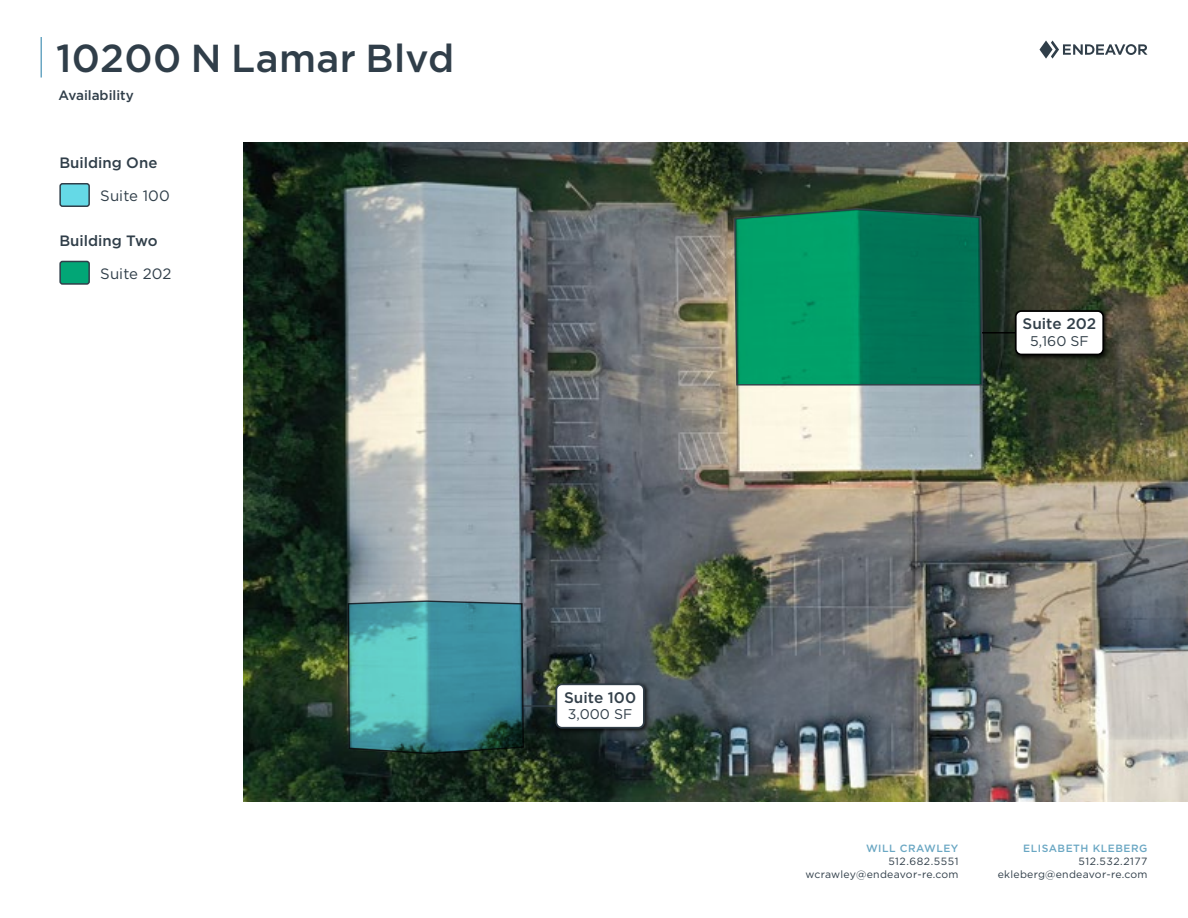
<style>
.page{position:relative;width:1188px;height:918px;background:#fff}
.page>*{position:absolute;margin:0;border:0;box-sizing:border-box;transform-origin:0 0}
.t1{font:500 39px "Gotham";letter-spacing:.01em;color:#303e49}
.t2{font:500 15.3px "Gotham";color:#323f49}
.Small_Header{font:500 15px "Gotham";color:#303e49}
.Contact_Info_Footer{font:15px "Gotham";letter-spacing:.005em;color:#303e49}
.t3{font:14.1px "Gotham";color:#323f49}
.t4{font:500 13.5px "Gotham";color:#303e49}
.t5{font:10.5px/12.6px "Gotham";letter-spacing:.025em;color:#303e49;text-align:right}
.t6{font:500 10.5px "Gotham";letter-spacing:.05em;color:#6aa7c3}
</style>
<div class="page">
<div style="left:60px;top:184px;width:29px;height:22px;background:#65d9e6;border-radius:2px"></div>
<div style="left:59px;top:183px;width:31px;height:24px;border:2px solid #303e49;border-radius:2px"></div>
<div style="left:60px;top:261px;width:29px;height:23px;background:#02a676;border-radius:2px"></div>
<div style="left:59px;top:261px;width:31px;height:24px;border:2px solid #303e49;border-radius:2px"></div>
<img style="left:243px;top:142px;width:945px;height:659px">
<svg style="left:733px;top:208px;width:250px;height:178px;background:#05855d"></svg>
<hr style="left:982px;top:332px;width:34px;height:1px;background:#000">
<img style="left:1011px;top:307px;width:101px;height:57px">
<div style="left:1016px;top:311px;width:87px;height:43px;background:#fff;border-radius:6px"></div>
<div style="left:1015px;top:310px;width:89px;height:45px;border:2px solid #000;border-radius:6px"></div>
<hr style="left:522px;top:705px;width:34px;height:2px;background:#323f49">
<img style="left:552px;top:680px;width:101px;height:57px">
<div style="left:556px;top:684px;width:88px;height:44px;background:#fff;border-radius:6px"></div>
<div style="left:556px;top:683px;width:89px;height:46px;border:2px solid #323f49;border-radius:6px"></div>
<svg style="left:348px;top:600px;width:176px;height:154px;background:#43959c"></svg>
<svg style="left:1040px;top:40px;width:108px;height:19px"></svg>
<hr style="left:40px;top:37px;width:2px;height:41px;background:#6aa7c3">
<p class="t1" style="left:56px;top:32px;width:400px">10200 N Lamar Blvd</p>
<p class="t4" style="left:59px;top:87px;width:77px">Availability</p>
<p class="Small_Header" style="left:59px;top:152px;width:100px">Building One</p>
<p class="Contact_Info_Footer" style="left:100px;top:186px;width:71px">Suite 100</p>
<p class="Small_Header" style="left:59px;top:231px;width:100px">Building Two</p>
<p class="Contact_Info_Footer" style="left:100px;top:264px;width:73px">Suite 202</p>
<p class="t2" style="left:564px;top:687px;width:74px">Suite 100</p>
<p class="t3" style="left:568px;top:705px;width:66px">3,000 SF</p>
<p class="t2" style="left:1023px;top:314px;width:75px">Suite 202</p>
<p class="t3" style="left:1030px;top:332px;width:60px">5,160 SF</p>
<p class="t6" style="left:866px;top:842px;width:94px">WILL CRAWLEY</p>
<p class="t5" style="left:806px;top:855px;width:154px">512.682.5551 wcrawley@endeavor-re.com</p>
<p class="t6" style="left:1023px;top:842px;width:126px">ELISABETH KLEBERG</p>
<p class="t5" style="left:998px;top:855px;width:151px">512.532.2177 ekleberg@endeavor-re.com</p>
</div>
